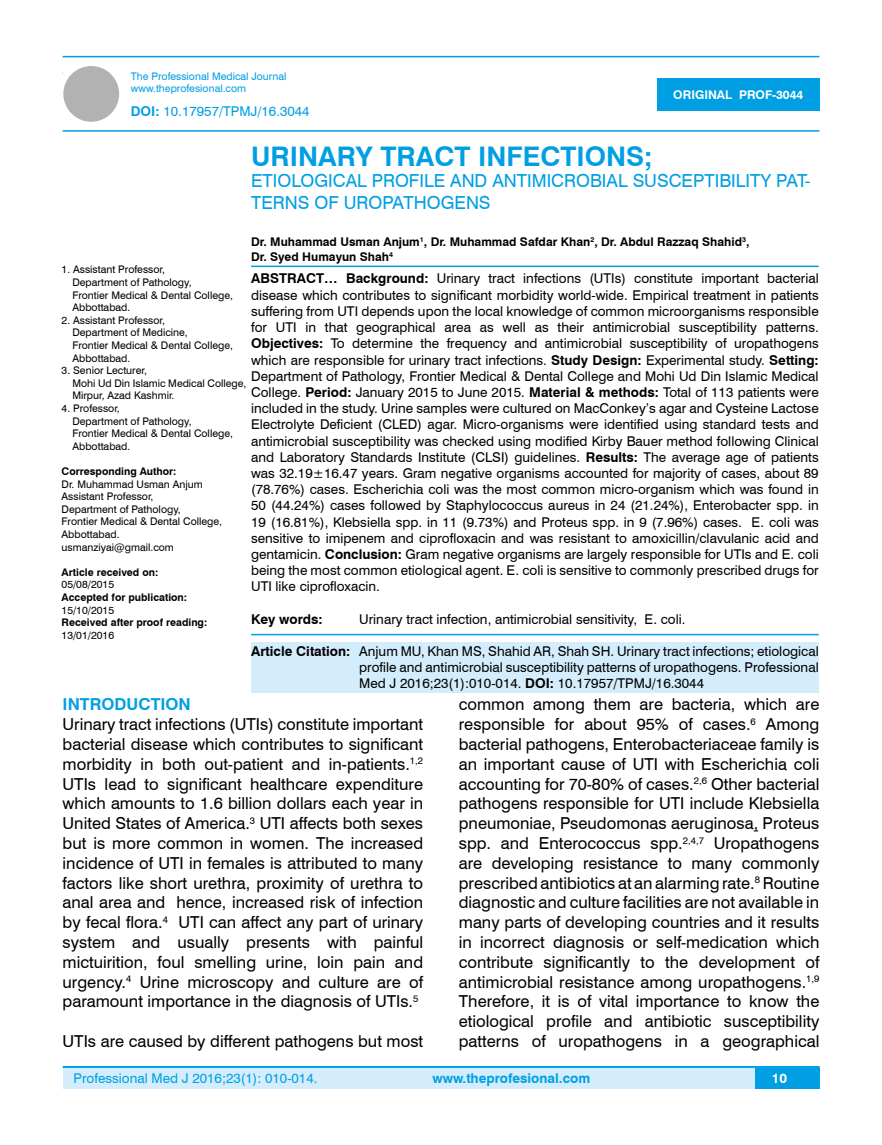
<style>
.page{position:relative;width:882px;height:1145px;background:#fff}
.page>*{position:absolute;margin:0;border:0;box-sizing:border-box;transform-origin:0 0}
.t1{font:700 27px "Swiss 721 BT";color:#009fe3}
.t2{font:18px/21.6px "Swiss 721 BT";color:#009fe3}
.t3{font:16.5px/19.8px "Swiss 721 BT";color:#000;text-align:justify}
.t4{font:700 16.5px "Swiss 721 BT";color:#009fe3}
.t5{font:13.5px/16.2px "Swiss 721 BT";color:#000;text-align:justify}
.t6{font:13.5px "Swiss 721 BT";color:#009fe3}
.t7{font:700 13.5px "Swiss 721 BT";color:#009fe3}
.t8{font:700 13.5px "Swiss 721 BT";color:#000}
.t9{font:700 13.5px "Swiss 721 BT";color:#fff}
.t10{font:700 12px/14.4px "Swiss 721 BT";color:#000}
.t11{font:700 12px "Swiss 721 BT";color:#fff}
.t12{font:10.5px/12.6px "Swiss 721 BT";color:#000}
.t13{font:700 10.5px "Swiss 721 BT";color:#000}
.t14{font:10.5px/12.6px "Swiss 721 BT";color:#009fe3}
.s1{font-weight:700}
</style>
<div class="page">
<div style="left:63px;top:1067px;width:756px;height:21px;background:#d4edfc"></div>
<hr style="left:63px;top:1066px;width:756px;height:2px;background:#009fe3">
<div style="left:754px;top:1068px;width:65px;height:20px;background:#009fe3"></div>
<hr style="left:63px;top:56px;width:756px;height:1px;background:#009fe3">
<hr style="left:63px;top:130px;width:756px;height:2px;background:#009fe3">
<div style="left:63px;top:66px;width:56px;height:56px;background:#b3b2b2;border-radius:50%"></div>
<div style="left:657px;top:78px;width:162px;height:33px;background:#009fe3"></div>
<hr style="left:251px;top:265px;width:567px;height:2px;background:#009fe3">
<hr style="left:251px;top:634px;width:567px;height:1px;background:#009fe3">
<div style="left:251px;top:642px;width:567px;height:51px;background:#d4edfc"></div>
<p class="t14" style="left:131px;top:69px;width:157px">The Professional Medical Journal www.theprofesional.com</p>
<p class="t6" style="left:131px;top:102px;width:180px"><span class="s1">DOI:</span> 10.17957/TPMJ/16.3044</p>
<p class="t11" style="left:673px;top:87px;width:131px">ORIGINAL PROF-3044</p>
<h1 class="t1" style="left:251px;top:137px;width:402px">URINARY TRACT INFECTIONS;</h1>
<h2 class="t2" style="left:251px;top:169px;width:560px">ETIOLOGICAL PROFILE AND ANTIMICROBIAL SUSCEPTIBILITY PAT-<br>TERNS OF UROPATHOGENS</h2>
<p class="t10" style="left:251px;top:234px;width:499px">Dr. Muhammad Usman Anjum<sup>1</sup>, Dr. Muhammad Safdar Khan<sup>2</sup>, Dr. Abdul Razzaq Shahid<sup>3</sup>,<br>Dr. Syed Humayun Shah<sup>4</sup></p>
<p class="t12" style="left:72px;top:263px;width:162px;text-indent:-11px">1. Assistant Professor,<br>Department of Pathology,<br>Frontier Medical &amp; Dental College,<br>Abbottabad.</p>
<p class="t12" style="left:72px;top:313px;width:162px;text-indent:-11px">2. Assistant Professor,<br>Department of Medicine,<br>Frontier Medical &amp; Dental College,<br>Abbottabad.</p>
<p class="t12" style="left:72px;top:364px;width:175px;text-indent:-11px">3. Senior Lecturer,<br>Mohi Ud Din Islamic Medical College,<br>Mirpur, Azad Kashmir.</p>
<p class="t12" style="left:72px;top:401px;width:162px;text-indent:-11px">4. Professor,<br>Department of Pathology,<br>Frontier Medical &amp; Dental College,<br>Abbottabad.</p>
<p class="t13" style="left:62px;top:464px;width:116px">Corresponding Author:</p>
<p class="t12" style="left:62px;top:477px;width:162px">Dr. Muhammad Usman Anjum<br>Assistant Professor,<br>Department of Pathology,<br>Frontier Medical &amp; Dental College,<br>Abbottabad. usmanziyai@gmail.com</p>
<p class="t13" style="left:62px;top:565px;width:98px">Article received on:</p>
<p class="t12" style="left:62px;top:578px;width:54px">05/08/2015</p>
<p class="t13" style="left:62px;top:590px;width:127px">Accepted for publication:</p>
<p class="t12" style="left:62px;top:603px;width:54px">15/10/2015</p>
<p class="t13" style="left:62px;top:615px;width:147px">Received after proof reading:</p>
<p class="t12" style="left:62px;top:628px;width:54px">13/01/2016</p>
<p class="t5" style="left:251px;top:270px;width:569px"><span class="s1">ABSTRACT… Background:</span> Urinary tract infections (UTIs) constitute important bacterial disease which contributes to significant morbidity world-wide. Empirical treatment in patients suffering from UTI depends upon the local knowledge of common microorganisms responsible for UTI in that geographical area as well as their antimicrobial susceptibility patterns.<br><span class="s1">Objectives:</span> To determine the frequency and antimicrobial susceptibility of uropathogens which are responsible for urinary tract infections. <span class="s1">Study Design:</span> Experimental study. <span class="s1">Setting:<br></span>Department of Pathology, Frontier Medical &amp; Dental College and Mohi Ud Din Islamic Medical College. <span class="s1">Period:</span> January 2015 to June 2015. <span class="s1">Material &amp; methods:</span> Total of 113 patients were included in the study. Urine samples were cultured on MacConkey’s agar and Cysteine Lactose Electrolyte Deficient (CLED) agar. Micro-organisms were identified using standard tests and antimicrobial susceptibility was checked using modified Kirby Bauer method following Clinical and Laboratory Standards Institute (CLSI) guidelines. <span class="s1">Results:</span> The average age of patients was 32.19±16.47 years. Gram negative organisms accounted for majority of cases, about 89 (78.76%) cases. Escherichia coli was the most common micro-organism which was found in 50 (44.24%) cases followed by Staphylococcus aureus in 24 (21.24%), Enterobacter spp. in 19 (16.81%), Klebsiella spp. in 11 (9.73%) and Proteus spp. in 9 (7.96%) cases. E. coli was sensitive to imipenem and ciprofloxacin and was resistant to amoxicillin/clavulanic acid and gentamicin. <span class="s1">Conclusion:</span> Gram negative organisms are largely responsible for UTIs and E. coli being the most common etiological agent. E. coli is sensitive to commonly prescribed drugs for UTI like ciprofloxacin.</p>
<p class="t8" style="left:251px;top:609px;width:73px">Key words:</p>
<p class="t5" style="left:359px;top:610px;width:327px">Urinary tract infection, antimicrobial sensitivity, E. coli.</p>
<p class="t5" style="left:359px;top:642px;width:460px;text-indent:-108px"><span class="s1">Article Citation:</span> Anjum MU, Khan MS, Shahid AR, Shah SH. Urinary tract infections; etiological profile and antimicrobial susceptibility patterns of uropathogens. Professional Med J 2016;23(1):010-014. <span class="s1">DOI:</span> 10.17957/TPMJ/16.3044</p>
<p class="t4" style="left:63px;top:693px;width:130px">INTRODUCTION</p>
<p class="t3" style="left:63px;top:714px;width:362px">Urinary tract infections (UTIs) constitute important bacterial disease which contributes to significant morbidity in both out-patient and in-patients.<sup>1,2<br></sup>UTIs lead to significant healthcare expenditure which amounts to 1.6 billion dollars each year in United States of America.<sup>3</sup> UTI affects both sexes but is more common in women. The increased incidence of UTI in females is attributed to many factors like short urethra, proximity of urethra to anal area and hence, increased risk of infection by fecal flora.<sup>4</sup> UTI can affect any part of urinary system and usually presents with painful mictuirition, foul smelling urine, loin pain and urgency.<sup>4</sup> Urine microscopy and culture are of paramount importance in the diagnosis of UTIs.<sup>5</sup></p>
<p class="t3" style="left:63px;top:1030px;width:362px">UTIs are caused by different pathogens but most</p>
<p class="t3" style="left:458px;top:694px;width:362px">common among them are bacteria, which are responsible for about 95% of cases.<sup>6</sup> Among bacterial pathogens, Enterobacteriaceae family is an important cause of UTI with Escherichia coli accounting for 70-80% of cases.<sup>2,6</sup> Other bacterial pathogens responsible for UTI include Klebsiella pneumoniae, Pseudomonas aeruginosa, Proteus spp. and Enterococcus spp.<sup>2,4,7</sup> Uropathogens are developing resistance to many commonly prescribed antibiotics at an alarming rate.<sup>8</sup> Routine diagnostic and culture facilities are not available in many parts of developing countries and it results in incorrect diagnosis or self-medication which contribute significantly to the development of antimicrobial resistance among uropathogens.<sup>1,9<br></sup>Therefore, it is of vital importance to know the etiological profile and antibiotic susceptibility patterns of uropathogens in a geographical</p>
<p class="t6" style="left:74px;top:1069px;width:245px">Professional Med J 2016;23(1): 010-014.</p>
<p class="t7" style="left:432px;top:1069px;width:159px">www.theprofesional.com</p>
<p class="t9" style="left:771px;top:1069px;width:17px">10</p>
</div>
